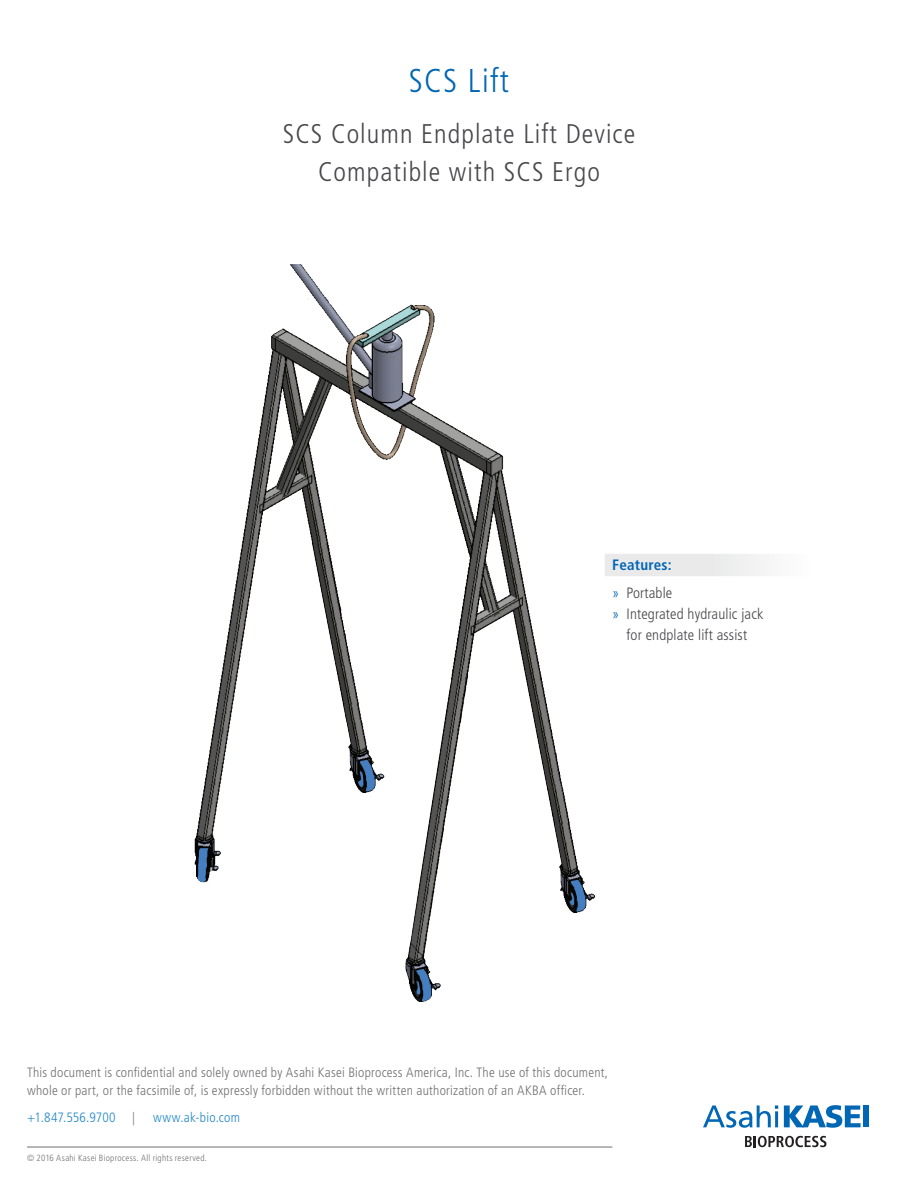
<style>
.page{position:relative;width:918px;height:1188px;background:#fff}
.page>*{position:absolute;margin:0;border:0;box-sizing:border-box;transform-origin:0 0}
.t1{font:300 condensed 33px "Frutiger";letter-spacing:.04em;color:#0166b3}
.t2{font:300 condensed 27px/37.5px "Frutiger";letter-spacing:.04em;color:#47474c;text-align:center}
.t3{font:300 condensed 15px/21px "Frutiger";letter-spacing:.01em;color:#47474c;text-align:center}
.t4{font:700 condensed 15px "Frutiger";letter-spacing:.015em;color:#0166b3}
.Contact_Info{font:300 condensed 13.5px/18px "Frutiger";letter-spacing:.015em;color:#717074}
.Contact_Info-2{font:300 condensed 13.5px "Frutiger";letter-spacing:-.005em;color:#2287c8}
.Contact_Info-3{font:300 condensed 13.5px "Frutiger";letter-spacing:.015em;color:#2287c8}
.Fine_Print_Copy{font:300 condensed 9px "Frutiger";letter-spacing:.03em;color:#717074}
.s1{color:#0166b3}
.s2{color:#717074}
</style>
<div class="page">
<hr style="left:27px;top:1147px;width:585px;height:1px;background:#717074">
<img style="left:194px;top:265px;width:402px;height:737px">
<svg style="left:784px;top:1105px;width:77px;height:23px"></svg>
<div style="left:864px;top:1106px;width:5px;height:21px;background:#0166b3"></div>
<svg style="left:703px;top:1105px;width:75px;height:23px"></svg>
<svg style="left:745px;top:1136px;width:81px;height:11px"></svg>
<div style="left:605px;top:554px;width:219px;height:22px;background:linear-gradient(to right,#e4e4e5,#fbfbfb);border:2px solid #d1d2d4"></div>
<p class="t1" style="left:409px;top:62px;width:102px">SCS Lift</p>
<p class="t2" style="left:283px;top:116px;width:354px">SCS Column Endplate Lift Device<br>Compatible with SCS Ergo</p>
<p class="t4" style="left:612px;top:556px;width:61px">Features:</p>
<p class="t3" style="left:612px;top:582px;width:62px"><span class="s1">»</span> Portable</p>
<p class="t3" style="left:612px;top:603px;width:153px"><span class="s1">»</span> Integrated hydraulic jack for endplate lift assist</p>
<p class="Contact_Info" style="left:27px;top:1063px;width:583px">This document is confidential and solely owned by Asahi Kasei Bioprocess America, Inc. The use of this document, whole or part, or the facsimile of, is expressly forbidden without the written authorization of an AKBA officer.</p>
<p class="Contact_Info-2" style="left:27px;top:1110px;width:110px">+1.847.556.9700 <span class="s2">|</span></p>
<p class="Contact_Info-3" style="left:153px;top:1110px;width:88px">www.ak-bio.com</p>
<p class="Fine_Print_Copy" style="left:27px;top:1153px;width:181px">© 2016 Asahi Kasei Bioprocess. All rights reserved.</p>
</div>
